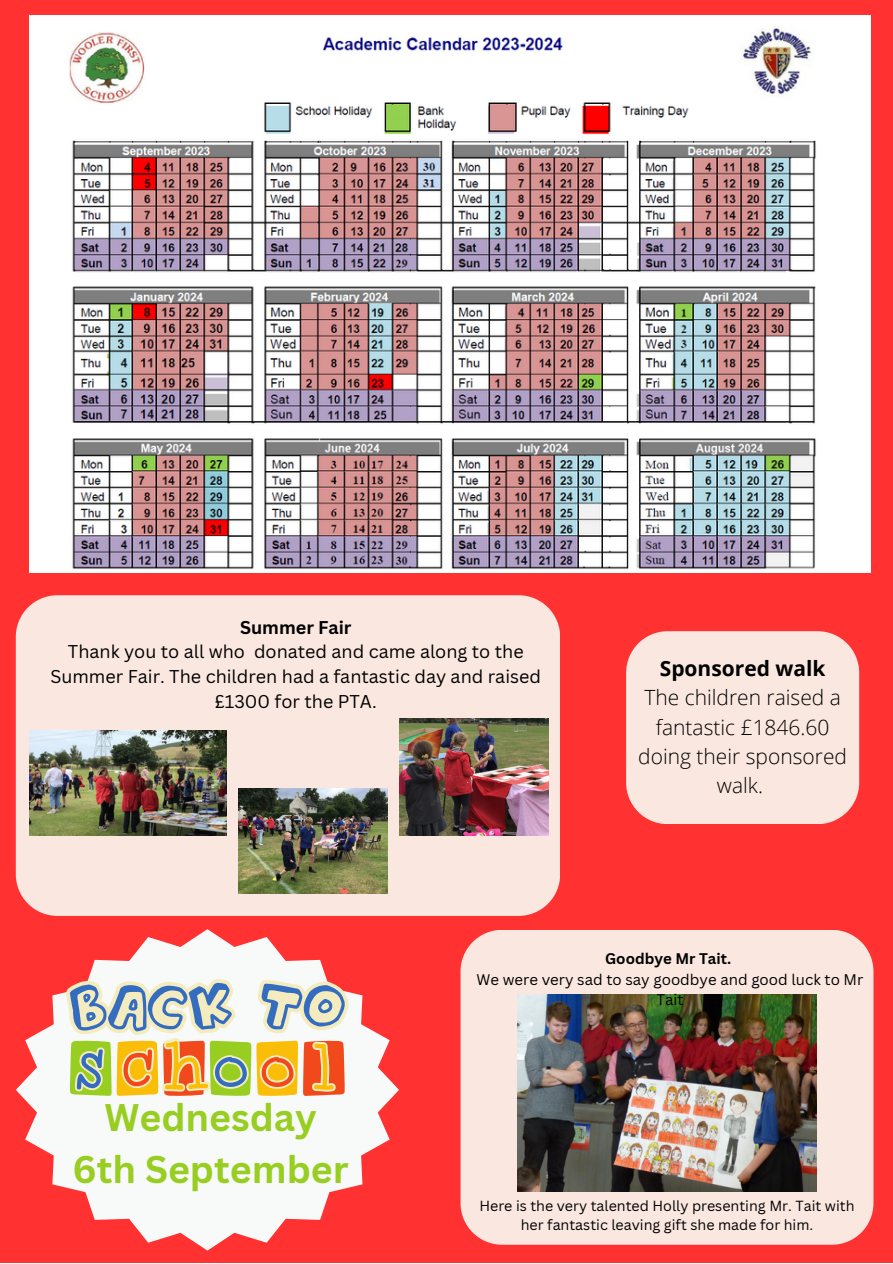
<style>
.page{position:relative;width:893px;height:1264px;background:#fff}
.page>*{position:absolute;margin:0;border:0;box-sizing:border-box;transform-origin:0 0}
.t1{font:700 37.5px "Canva Sans";color:#97ce21}
.t2{font:300 21px/29.2px "Open Sans";color:#000;text-align:center}
.t3{font:700 21px "Open Sans";color:#000}
.t4{font:18px/24.8px "Canva Sans";color:#000;text-align:center}
.t5{font:700 18px "Canva Sans";color:#000}
.t6{font:15px/20.2px "Canva Sans";color:#000;text-align:center}
.t7{font:700 15px "Canva Sans";color:#000}
.t8{font:14.25px/19px "Canva Sans";color:#000;text-align:center}
</style>
<div class="page">
<div style="left:0;top:0;width:892px;height:1262px;background:#ff3131"></div>
<svg style="left:16px;top:929px;width:382px;height:321px;fill:#f8faf9"></svg>
<svg style="left:66px;top:979px;width:282px;height:116px;background:#d0c198"></svg>
<div style="left:626px;top:631px;width:233px;height:192px;background:#fae8e0"></div>
<div style="left:16px;top:595px;width:543px;height:320px;background:#fae8e0"></div>
<img style="left:239px;top:788px;width:148px;height:105px">
<img style="left:30px;top:730px;width:197px;height:105px">
<img style="left:400px;top:718px;width:148px;height:117px">
<div style="left:460px;top:930px;width:413px;height:314px;background:#fae8e0"></div>
<img style="left:517px;top:994px;width:299px;height:197px">
<img style="left:30px;top:16px;width:840px;height:556px">
<p class="t5" style="left:240px;top:614px;width:113px">Summer Fair</p>
<p class="t4" style="left:50px;top:639px;width:492px">Thank you to all who donated and came along to the<br>Summer Fair. The children had a fantastic day and raised £1300 for the PTA.</p>
<p class="t3" style="left:659px;top:653px;width:167px">Sponsored walk</p>
<p class="t2" style="left:638px;top:682px;width:210px">The children raised a fantastic £1846.60 doing their sponsored walk.</p>
<p class="t1" style="left:104px;top:1091px;width:214px">Wednesday</p>
<p class="t1" style="left:73px;top:1143px;width:277px">6th September</p>
<p class="t7" style="left:605px;top:948px;width:127px">Goodbye Mr Tait.</p>
<p class="t6" style="left:476px;top:968px;width:388px">We were very sad to say goodbye and good luck to Mr<br>Tait</p>
<p class="t8" style="left:479px;top:1195px;width:376px">Here is the very talented Holly presenting Mr. Tait with her fantastic leaving gift she made for him.</p>
</div>
